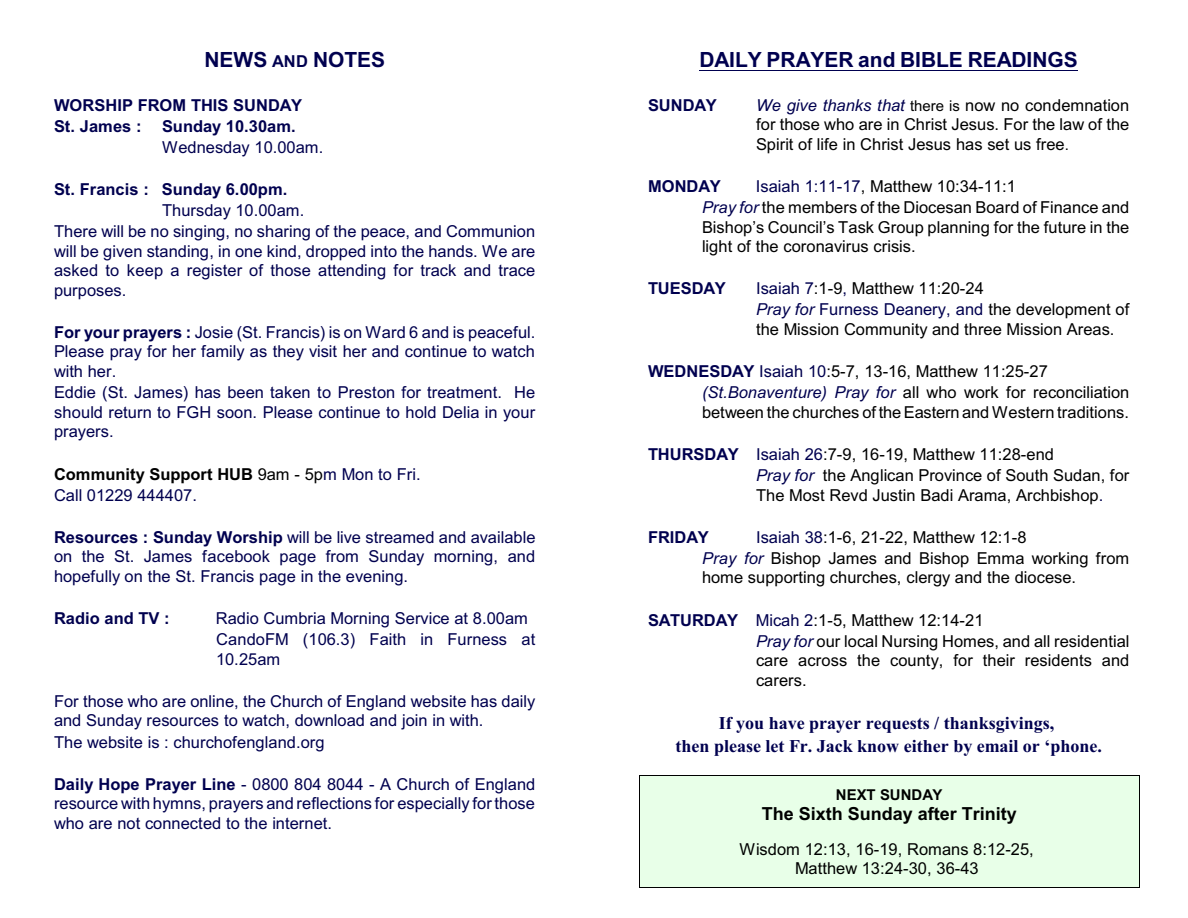
<style>
.page{position:relative;width:1188px;height:918px;background:#fff}
.page>*{position:absolute;margin:0;border:0;box-sizing:border-box;transform-origin:0 0}
.t1{font:700 21px "Arial";color:#00004f}
.t2{font:700 18px/22.8px "Times New Roman";color:#00004f;text-align:center}
.t3{font:700 18px "Arial";color:#000}
.t4{font:16.5px/20px "Arial";color:#00004f}
.t5{font:16.5px/20.4px "Arial";color:#000}
.t6{font:700 16.5px/21px "Arial";color:#00004f}
.t7{font:700 15px "Arial";color:#000}
.s1{font-size:16.5px}
.s2{font-weight:700}
.s3{font-weight:700;color:#000}
.s4{color:#000}
.s5{font-style:italic;color:#00004f}
.s6{font-size:15px}
.s7{color:#00004f}
.s8{font-weight:700;color:#00004f}
</style>
<div class="page">
<hr style="left:699px;top:70px;width:379px;height:1px;background:#00004f">
<div style="left:639px;top:776px;width:500px;height:112px;background:#e8ffe8"></div>
<hr style="left:639px;top:776px;width:1px;height:112px;background:#000">
<hr style="left:1139px;top:776px;width:1px;height:112px;background:#000">
<hr style="left:639px;top:776px;width:500px;height:1px;background:#000">
<hr style="left:639px;top:888px;width:500px;height:1px;background:#000">
<p class="t1" style="left:204px;top:52px;width:182px">NEWS <span class="s1">AND</span> NOTES</p>
<p class="t6" style="left:54px;top:96px;width:250px">WORSHIP FROM THIS SUNDAY<br>St. James : Sunday 10.30am.</p>
<p class="t4" style="left:162px;top:138px;width:163px">Wednesday 10.00am.</p>
<p class="t6" style="left:54px;top:180px;width:235px">St. Francis : Sunday 6.00pm.</p>
<p class="t4" style="left:54px;top:202px;width:483px;text-indent:108px">Thursday 10.00am.<br>There will be no singing, no sharing of the peace, and Communion will be given standing, in one kind, dropped into the hands. We are asked to keep a register of those attending for track and trace purposes.</p>
<p class="t4" style="left:54px;top:324px;width:483px"><span class="s2">For your prayers :</span> Josie (St. Francis) is on Ward 6 and is peaceful.<br>Please pray for her family as they visit her and continue to watch with her.<br>Eddie (St. James) has been taken to Preston for treatment. He should return to FGH soon. Please continue to hold Delia in your prayers.</p>
<p class="t4" style="left:54px;top:465px;width:368px;line-height:21px"><span class="s3">Community Support HUB</span> <span class="s4">9am - 5p</span>m Mon to Fri.<br>Call 01229 444407.</p>
<p class="t4" style="left:54px;top:529px;width:483px;text-align:justify"><span class="s2">Resources : Sunday Worship</span> will be live streamed and available on the St. James facebook page from Sunday morning, and hopefully on the St. Francis page in the evening.</p>
<p class="t6" style="left:54px;top:609px;width:117px">Radio and TV :</p>
<p class="t4" style="left:216px;top:610px;width:321px;line-height:20.4px">Radio Cumbria Morning Service at 8.00am<br>CandoFM (106.3) Faith in Furness at<br>10.25am</p>
<p class="t4" style="left:54px;top:692px;width:483px;line-height:20.4px">For those who are online, the Church of England website has daily and Sunday resources to watch, download and join in with.<br>The website is : churchofengland.org</p>
<p class="t4" style="left:54px;top:776px;width:483px;text-align:justify"><span class="s2">Daily Hope Prayer Line</span> - 0800 804 8044 - A Church of England resource with hymns, prayers and reflections for especially for those who are not connected to the internet.</p>
<p class="t1" style="left:699px;top:52px;width:380px">DAILY PRAYER and BIBLE READINGS</p>
<p class="t6" style="left:648px;top:96px;width:70px">SUNDAY</p>
<p class="t5" style="left:756px;top:96px;width:375px;line-height:19.6px;text-align:justify"><span class="s5">We give thanks that</span> <span class="s6">there is</span> now no condemnation for those who are in Christ Jesus. For the law of the Spirit of life in Christ Jesus has set us free<span class="s6">.</span></p>
<p class="t6" style="left:648px;top:177px;width:74px">MONDAY</p>
<p class="t5" style="left:702px;top:178px;width:429px;text-indent:54px"><span class="s7">Isaiah 1:11-17</span>, Matthew 10:34-11:1<br><span class="s5">Pray for</span> the members of the Diocesan Board of Finance and Bishop’s Council’s Task Group planning for the future in the light of the coronavirus crisis.</p>
<p class="t6" style="left:648px;top:280px;width:79px">TUESDAY</p>
<p class="t5" style="left:756px;top:280px;width:375px"><span class="s7">Isaiah 7</span>:1-9<span class="s7">,</span> Matthew 11:20-24<br><span class="s5">Pray for</span> <span class="s7">Furness Deanery, and</span> the development of the Mission Community and three Mission Areas.</p>
<p class="t5" style="left:702px;top:363px;width:429px;text-indent:-54px"><span class="s8">WEDNESDAY</span> <span class="s7">Isaiah 10</span>:5-7, 13-16, Matthew 11:25-27 <span class="s5">(St.Bonaventure) Pray for</span> all who work for reconciliation between the churches of theEastern and Western traditions.</p>
<p class="t5" style="left:756px;top:445px;width:375px;text-indent:-108px"><span class="s8">THURSDAY</span> <span class="s7">Isaiah 26</span>:7-9, 16-19, Matthew 11:28-end<br><span class="s5">Pray for</span> the Anglican Province of South Sudan, for<br>The Most Revd Justin Badi Arama, Archbishop<span class="s7">.</span></p>
<p class="t6" style="left:648px;top:528px;width:62px">FRIDAY</p>
<p class="t5" style="left:702px;top:528px;width:429px;text-indent:54px"><span class="s7">Isaiah 38</span>:1-6, 21-22, Matthew 12:1-8<br><span class="s5">Pray for</span> Bishop James and Bishop Emma working from home supporting churches, clergy and the diocese.</p>
<p class="t5" style="left:756px;top:611px;width:375px;text-indent:-108px"><span class="s8">SATURDAY</span> <span class="s7">Micah 2</span>:1-5, Matthew 12:14-21<br><span class="s5">Pray for</span> our local Nursing Homes, and all residential care across the county, for their residents and carers.</p>
<p class="t2" style="left:676px;top:714px;width:428px">If you have prayer requests / thanksgivings,<br>then please let Fr. Jack know either by email or ‘phone.</p>
<p class="t7" style="left:836px;top:789px;width:108px">NEXT SUNDAY</p>
<p class="t3" style="left:762px;top:807px;width:256px">The Sixth Sunday after Trinity</p>
<p class="t5" style="left:740px;top:841px;width:296px;line-height:19.6px;text-align:center">Wisdom 12:13, 16-19, Romans 8:12-25,<br>Matthew 13:24-30, 36-43</p>
</div>
